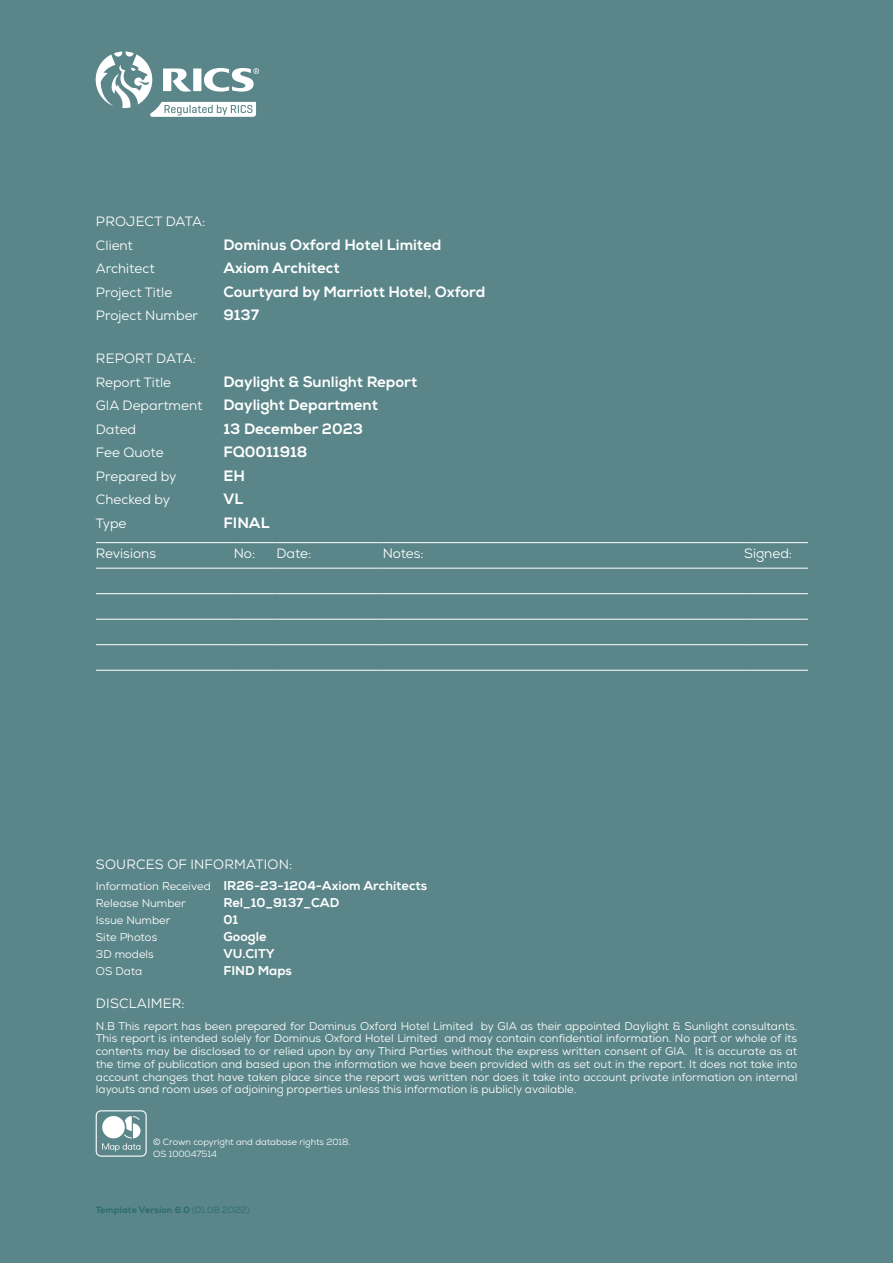
<style>
.page{position:relative;width:893px;height:1263px;background:#5b8689}
.page>*{position:absolute;margin:0;border:0;box-sizing:border-box;transform-origin:0 0}
.t1{font:800 15px "Nexa";color:#fff}
.t2{font:13.5px/23.5px "Nexa";color:#fff}
.t3{font:800 12.75px "Nexa";color:#fff}
.t4{font:11.25px/12.8px "Nexa";color:#fff;text-align:justify}
.t5{font:9px/12px "Nexa";color:#fff}
.t6{font:800 9px "Nexa";letter-spacing:.01em;color:#266b6e}
.s1{font-weight:400;font-size:11.25px}
.s2{font-weight:400}
</style>
<div class="page">
<hr style="left:96px;top:542px;width:138px;height:1px;background:#fff">
<hr style="left:234px;top:542px;width:42px;height:1px;background:#fff">
<hr style="left:276px;top:542px;width:107px;height:1px;background:#fff">
<hr style="left:383px;top:542px;width:361px;height:1px;background:#fff">
<hr style="left:744px;top:542px;width:64px;height:1px;background:#fff">
<hr style="left:96px;top:568px;width:138px;height:1px;background:#fff">
<hr style="left:234px;top:568px;width:42px;height:1px;background:#fff">
<hr style="left:276px;top:568px;width:107px;height:1px;background:#fff">
<hr style="left:383px;top:568px;width:361px;height:1px;background:#fff">
<hr style="left:744px;top:568px;width:64px;height:1px;background:#fff">
<hr style="left:96px;top:593px;width:138px;height:1px;background:#fff">
<hr style="left:234px;top:593px;width:42px;height:1px;background:#fff">
<hr style="left:276px;top:593px;width:107px;height:1px;background:#fff">
<hr style="left:383px;top:593px;width:361px;height:1px;background:#fff">
<hr style="left:744px;top:593px;width:64px;height:1px;background:#fff">
<hr style="left:96px;top:619px;width:138px;height:1px;background:#fff">
<hr style="left:234px;top:619px;width:42px;height:1px;background:#fff">
<hr style="left:276px;top:619px;width:107px;height:1px;background:#fff">
<hr style="left:383px;top:619px;width:361px;height:1px;background:#fff">
<hr style="left:744px;top:619px;width:64px;height:1px;background:#fff">
<hr style="left:96px;top:644px;width:138px;height:1px;background:#fff">
<hr style="left:234px;top:644px;width:42px;height:1px;background:#fff">
<hr style="left:276px;top:644px;width:107px;height:1px;background:#fff">
<hr style="left:383px;top:644px;width:361px;height:1px;background:#fff">
<hr style="left:744px;top:644px;width:64px;height:1px;background:#fff">
<hr style="left:96px;top:670px;width:138px;height:1px;background:#fff">
<hr style="left:234px;top:670px;width:42px;height:1px;background:#fff">
<hr style="left:276px;top:670px;width:107px;height:1px;background:#fff">
<hr style="left:383px;top:670px;width:361px;height:1px;background:#fff">
<hr style="left:744px;top:670px;width:64px;height:1px;background:#fff">
<svg style="left:96px;top:52px;width:163px;height:65px"></svg>
<svg style="left:96px;top:1110px;width:51px;height:47px"></svg>
<p class="t2" style="left:96px;top:210px;width:111px">PROJECT DATA:<br>Client</p>
<h1 class="t1" style="left:223px;top:235px;width:219px">Dominus Oxford Hotel Limited</h1>
<p class="t2" style="left:96px;top:257px;width:60px">Architect</p>
<h1 class="t1" style="left:223px;top:259px;width:118px">Axiom Architect</h1>
<p class="t2" style="left:96px;top:280px;width:78px">Project Title</p>
<h1 class="t1" style="left:223px;top:282px;width:264px">Courtyard by Marriott Hotel, Oxford</h1>
<p class="t2" style="left:96px;top:304px;width:104px">Project Number</p>
<h1 class="t1" style="left:223px;top:306px;width:37px">9137</h1>
<p class="t2" style="left:96px;top:347px;width:102px">REPORT DATA:<br>Report Title</p>
<h1 class="t1" style="left:223px;top:372px;width:195px">Daylight &amp; Sunlight Report</h1>
<p class="t2" style="left:96px;top:394px;width:108px">GIA Department</p>
<h1 class="t1" style="left:223px;top:396px;width:156px">Daylight Department</h1>
<p class="t2" style="left:96px;top:417px;width:42px">Dated</p>
<h1 class="t1" style="left:223px;top:419px;width:141px">13 December 2023</h1>
<p class="t2" style="left:96px;top:441px;width:69px">Fee Quote</p>
<h1 class="t1" style="left:223px;top:443px;width:85px">FQ0011918</h1>
<p class="t2" style="left:96px;top:464px;width:82px">Prepared by</p>
<h1 class="t1" style="left:223px;top:466px;width:23px">EH</h1>
<p class="t2" style="left:96px;top:488px;width:76px">Checked by</p>
<h1 class="t1" style="left:223px;top:490px;width:21px">VL</h1>
<p class="t2" style="left:96px;top:511px;width:32px">Type</p>
<h1 class="t1" style="left:223px;top:513px;width:48px">FINAL</h1>
<p class="t2" style="left:96px;top:542px;width:62px">Revisions</p>
<p class="t2" style="left:234px;top:542px;width:23px">No:</p>
<p class="t2" style="left:276px;top:542px;width:36px">Date:</p>
<p class="t2" style="left:383px;top:542px;width:43px">Notes:</p>
<p class="t2" style="left:744px;top:542px;width:49px">Signed:</p>
<p class="t2" style="left:96px;top:852px;width:198px">SOURCES OF INFORMATION:</p>
<p class="t3" style="left:96px;top:878px;width:333px"><span class="s1">Information Received</span> IR26-23-1204-Axiom Architects</p>
<p class="t4" style="left:96px;top:897px;width:91px">Release Number</p>
<p class="t3" style="left:223px;top:895px;width:117px">Rel_10_9137_CAD</p>
<p class="t4" style="left:96px;top:914px;width:76px">Issue Number</p>
<p class="t3" style="left:223px;top:912px;width:16px">01</p>
<p class="t4" style="left:96px;top:931px;width:63px">Site Photos</p>
<p class="t3" style="left:223px;top:929px;width:44px">Google</p>
<p class="t4" style="left:96px;top:948px;width:60px">3D models</p>
<p class="t3" style="left:223px;top:946px;width:53px">VU.CITY</p>
<p class="t4" style="left:96px;top:965px;width:48px">OS Data</p>
<p class="t3" style="left:223px;top:963px;width:70px">FIND Maps</p>
<p class="t2" style="left:96px;top:992px;width:90px">DISCLAIMER:</p>
<p class="t4" style="left:96px;top:1019px;width:703px">N.B This report has been prepared for Dominus Oxford Hotel Limited by GIA as their appointed Daylight &amp; Sunlight consultants.<br>This report is intended solely for Dominus Oxford Hotel Limited and may contain confidential information. No part or whole of its contents may be disclosed to or relied upon by any Third Parties without the express written consent of GIA. It is accurate as at the time of publication and based upon the information we have been provided with as set out in the report. It does not take into account changes that have taken place since the report was written nor does it take into account private information on internal layouts and room uses of adjoining properties unless this information is publicly available.</p>
<p class="t5" style="left:153px;top:1135px;width:199px">© Crown copyright and database rights 2018.<br>OS 100047514</p>
<p class="t6" style="left:96px;top:1204px;width:156px">Template Version 6.0 <span class="s2">(01.08.2022)</span></p>
</div>
